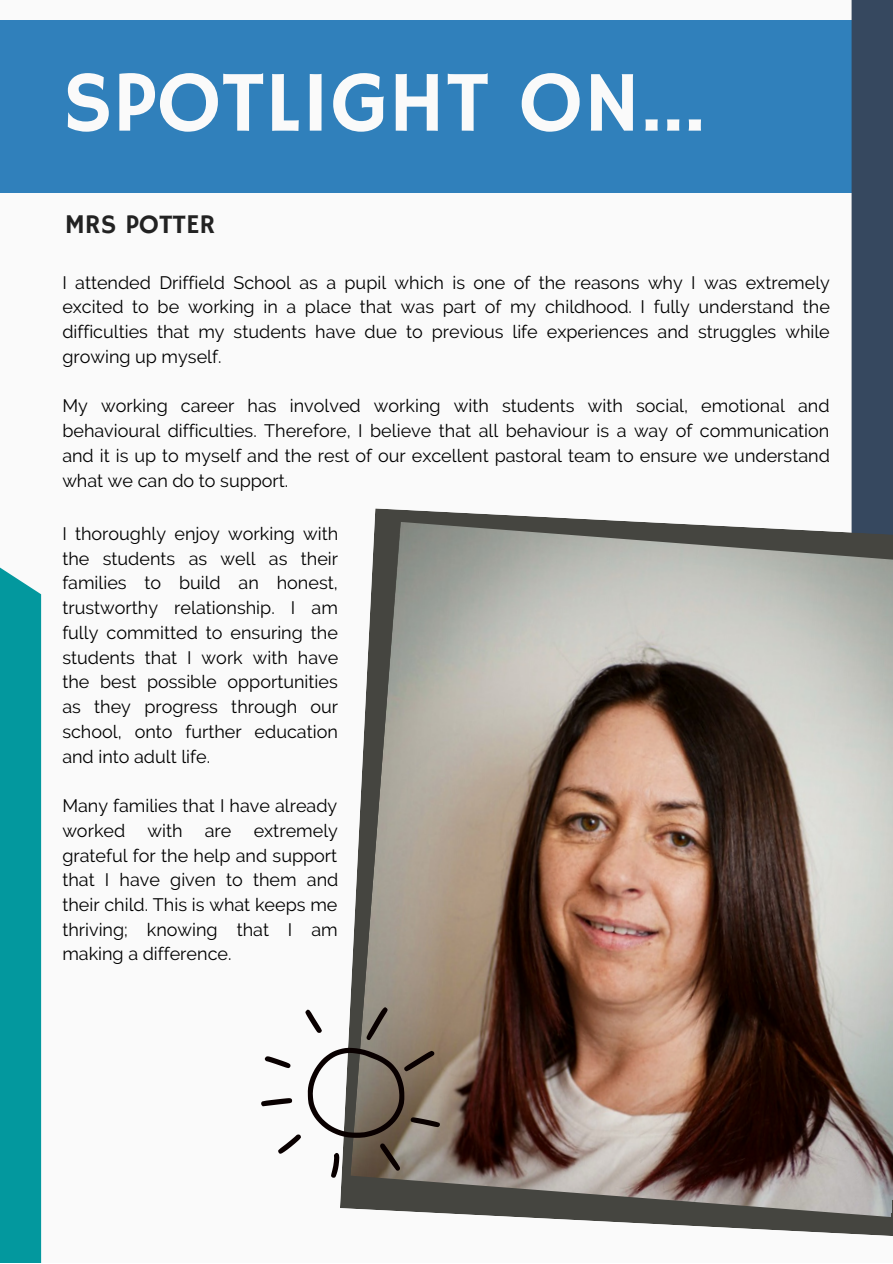
<style>
.page{position:relative;width:893px;height:1264px;background:#fff}
.page>*{position:absolute;margin:0;border:0;box-sizing:border-box;transform-origin:0 0}
.t1{font:86.85px "Hammersmith One";color:#fafafa}
.t2{font:27px "Hammersmith One";color:#222}
.t3{font:18px/24.8px "Raleway";color:#000;text-align:justify}
</style>
<div class="page">
<div style="left:0;top:0;width:892px;height:1262px;background:#fafafa"></div>
<div style="left:0;top:21px;width:892px;height:172px;background:#3080bb"></div>
<div style="left:0;top:567px;width:41px;height:695px;background:#03989e"></div>
<div style="left:851px;top:0;width:41px;height:508px;background:#36485f"></div>
<svg style="left:340px;top:508px;width:552px;height:728px"></svg>
<img style="left:350px;top:522px;width:542px;height:695px">
<svg style="left:305px;top:1007px;width:82px;height:33px"></svg>
<svg style="left:261px;top:1047px;width:179px;height:130px"></svg>
<h1 class="t1" style="left:62px;top:52px;width:644px">SPOTLIGHT ON...</h1>
<h2 class="t2" style="left:65px;top:209px;width:152px">MRS POTTER</h2>
<p class="t3" style="left:62px;top:270px;width:769px">I attended Driffield School as a pupil which is one of the reasons why I was extremely excited to be working in a place that was part of my childhood. I fully understand the difficulties that my students have due to previous life experiences and struggles while growing up myself.</p>
<p class="t3" style="left:62px;top:393px;width:769px">My working career has involved working with students with social, emotional and behavioural difficulties. Therefore, I believe that all behaviour is a way of communication and it is up to myself and the rest of our excellent pastoral team to ensure we understand what we can do to support.</p>
<p class="t3" style="left:62px;top:521px;width:277px">I thoroughly enjoy working with the students as well as their families to build an honest, trustworthy relationship. I am fully committed to ensuring the students that I work with have the best possible opportunities as they progress through our school, onto further education and into adult life.</p>
<p class="t3" style="left:62px;top:793px;width:277px">Many families that I have already worked with are extremely grateful for the help and support that I have given to them and their child. This is what keeps me thriving; knowing that I am making a difference.</p>
</div>
